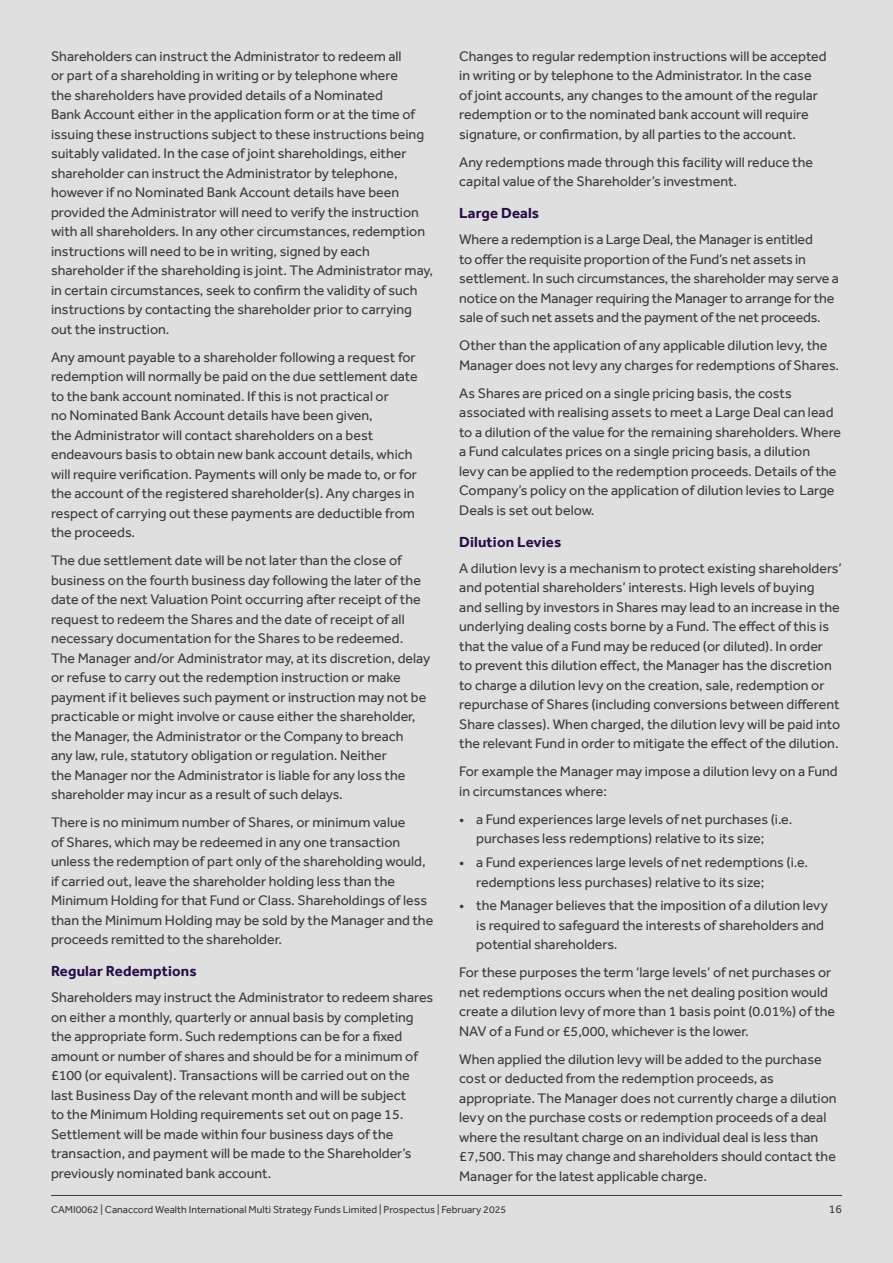
<style>
.page{position:relative;width:893px;height:1263px;background:#dfdfe0}
.page>*{position:absolute;margin:0;border:0;box-sizing:border-box;transform-origin:0 0}
.CG_A4_Subheader_Level_1{font:700 15px "Effra";letter-spacing:.01em;color:#290d48}
.CG_A4_Body_Copy{font:14.25px/19.5px "Effra";color:#3d3d3d}
.t1{font:12px "Effra";color:#3d3d3d}
.t2{font:10.5px "Effra";color:#3d3d3d}
</style>
<div class="page">
<hr style="left:51px;top:1195px;width:791px;height:1px;background:#3d3d3d">
<p class="CG_A4_Body_Copy" style="left:51px;top:46px;width:384px">Shareholders can instruct the Administrator to redeem all<br>or part of a shareholding in writing or by telephone where<br>the shareholders have provided details of a Nominated<br>Bank Account either in the application form or at the time of issuing these instructions subject to these instructions being suitably validated. In the case of joint shareholdings, either shareholder can instruct the Administrator by telephone, however if no Nominated Bank Account details have been provided the Administrator will need to verify the instruction with all shareholders. In any other circumstances, redemption instructions will need to be in writing, signed by each shareholder if the shareholding is joint. The Administrator may, in certain circumstances, seek to confirm the validity of such instructions by contacting the shareholder prior to carrying out the instruction.</p>
<p class="CG_A4_Body_Copy" style="left:51px;top:347px;width:368px">Any amount payable to a shareholder following a request for redemption will normally be paid on the due settlement date to the bank account nominated. If this is not practical or<br>no Nominated Bank Account details have been given,<br>the Administrator will contact shareholders on a best endeavours basis to obtain new bank account details, which will require verification. Payments will only be made to, or for the account of the registered shareholder(s). Any charges in respect of carrying out these payments are deductible from the proceeds.</p>
<p class="CG_A4_Body_Copy" style="left:51px;top:550px;width:381px">The due settlement date will be not later than the close of business on the fourth business day following the later of the date of the next Valuation Point occurring after receipt of the request to redeem the Shares and the date of receipt of all necessary documentation for the Shares to be redeemed.<br>The Manager and/or Administrator may, at its discretion, delay or refuse to carry out the redemption instruction or make payment if it believes such payment or instruction may not be practicable or might involve or cause either the shareholder, the Manager, the Administrator or the Company to breach<br>any law, rule, statutory obligation or regulation. Neither<br>the Manager nor the Administrator is liable for any loss the shareholder may incur as a result of such delays.</p>
<p class="CG_A4_Body_Copy" style="left:51px;top:812px;width:384px">There is no minimum number of Shares, or minimum value<br>of Shares, which may be redeemed in any one transaction unless the redemption of part only of the shareholding would, if carried out, leave the shareholder holding less than the Minimum Holding for that Fund or Class. Shareholdings of less than the Minimum Holding may be sold by the Manager and the proceeds remitted to the shareholder.</p>
<p class="CG_A4_Subheader_Level_1" style="left:51px;top:962px;width:147px">Regular Redemptions</p>
<p class="CG_A4_Body_Copy" style="left:51px;top:988px;width:384px">Shareholders may instruct the Administrator to redeem shares on either a monthly, quarterly or annual basis by completing the appropriate form. Such redemptions can be for a fixed amount or number of shares and should be for a minimum of £100 (or equivalent). Transactions will be carried out on the last Business Day of the relevant month and will be subject<br>to the Minimum Holding requirements set out on page 15.<br>Settlement will be made within four business days of the transaction, and payment will be made to the Shareholder’s previously nominated bank account.</p>
<p class="CG_A4_Body_Copy" style="left:459px;top:46px;width:369px">Changes to regular redemption instructions will be accepted in writing or by telephone to the Administrator. In the case of joint accounts, any changes to the amount of the regular redemption or to the nominated bank account will require signature, or confirmation, by all parties to the account.</p>
<p class="CG_A4_Body_Copy" style="left:459px;top:152px;width:355px">Any redemptions made through this facility will reduce the capital value of the Shareholder’s investment.</p>
<p class="CG_A4_Subheader_Level_1" style="left:459px;top:204px;width:81px">Large Deals</p>
<p class="CG_A4_Body_Copy" style="left:459px;top:230px;width:381px">Where a redemption is a Large Deal, the Manager is entitled<br>to offer the requisite proportion of the Fund’s net assets in settlement. In such circumstances, the shareholder may serve a notice on the Manager requiring the Manager to arrange for the sale of such net assets and the payment of the net proceeds.</p>
<p class="CG_A4_Body_Copy" style="left:459px;top:336px;width:381px">Other than the application of any applicable dilution levy, the<br>Manager does not levy any charges for redemptions of Shares.</p>
<p class="CG_A4_Body_Copy" style="left:459px;top:383px;width:383px">As Shares are priced on a single pricing basis, the costs associated with realising assets to meet a Large Deal can lead to a dilution of the value for the remaining shareholders. Where a Fund calculates prices on a single pricing basis, a dilution<br>levy can be applied to the redemption proceeds. Details of the Company’s policy on the application of dilution levies to Large Deals is set out below.</p>
<p class="CG_A4_Subheader_Level_1" style="left:459px;top:533px;width:104px">Dilution Levies</p>
<p class="CG_A4_Body_Copy" style="left:459px;top:558px;width:384px">A dilution levy is a mechanism to protect existing shareholders’ and potential shareholders’ interests. High levels of buying<br>and selling by investors in Shares may lead to an increase in the underlying dealing costs borne by a Fund. The effect of this is that the value of a Fund may be reduced (or diluted). In order<br>to prevent this dilution effect, the Manager has the discretion to charge a dilution levy on the creation, sale, redemption or repurchase of Shares (including conversions between different Share classes). When charged, the dilution levy will be paid into the relevant Fund in order to mitigate the effect of the dilution.</p>
<p class="CG_A4_Body_Copy" style="left:459px;top:762px;width:380px">For example the Manager may impose a dilution levy on a Fund in circumstances where:</p>
<p class="CG_A4_Body_Copy" style="left:476px;top:809px;width:318px;text-indent:-17px">• a Fund experiences large levels of net purchases (i.e. purchases less redemptions) relative to its size;</p>
<p class="CG_A4_Body_Copy" style="left:476px;top:852px;width:333px;text-indent:-17px">• a Fund experiences large levels of net redemptions (i.e. redemptions less purchases) relative to its size;</p>
<p class="CG_A4_Body_Copy" style="left:476px;top:896px;width:353px;text-indent:-17px">• the Manager believes that the imposition of a dilution levy is required to safeguard the interests of shareholders and potential shareholders.</p>
<p class="CG_A4_Body_Copy" style="left:459px;top:962px;width:377px">For these purposes the term ‘large levels’ of net purchases or net redemptions occurs when the net dealing position would create a dilution levy of more than 1 basis point (0.01%) of the NAV of a Fund or £5,000, whichever is the lower.</p>
<p class="CG_A4_Body_Copy" style="left:459px;top:1049px;width:379px">When applied the dilution levy will be added to the purchase cost or deducted from the redemption proceeds, as appropriate. The Manager does not currently charge a dilution levy on the purchase costs or redemption proceeds of a deal where the resultant charge on an individual deal is less than £7,500. This may change and shareholders should contact the Manager for the latest applicable charge.</p>
<p class="t2" style="left:51px;top:1203px;width:457px">CAMI0062 | Canaccord Wealth International Multi Strategy Funds Limited | Prospectus | February 2025</p>
<p class="t1" style="left:829px;top:1202px;width:15px">16</p>
</div>
